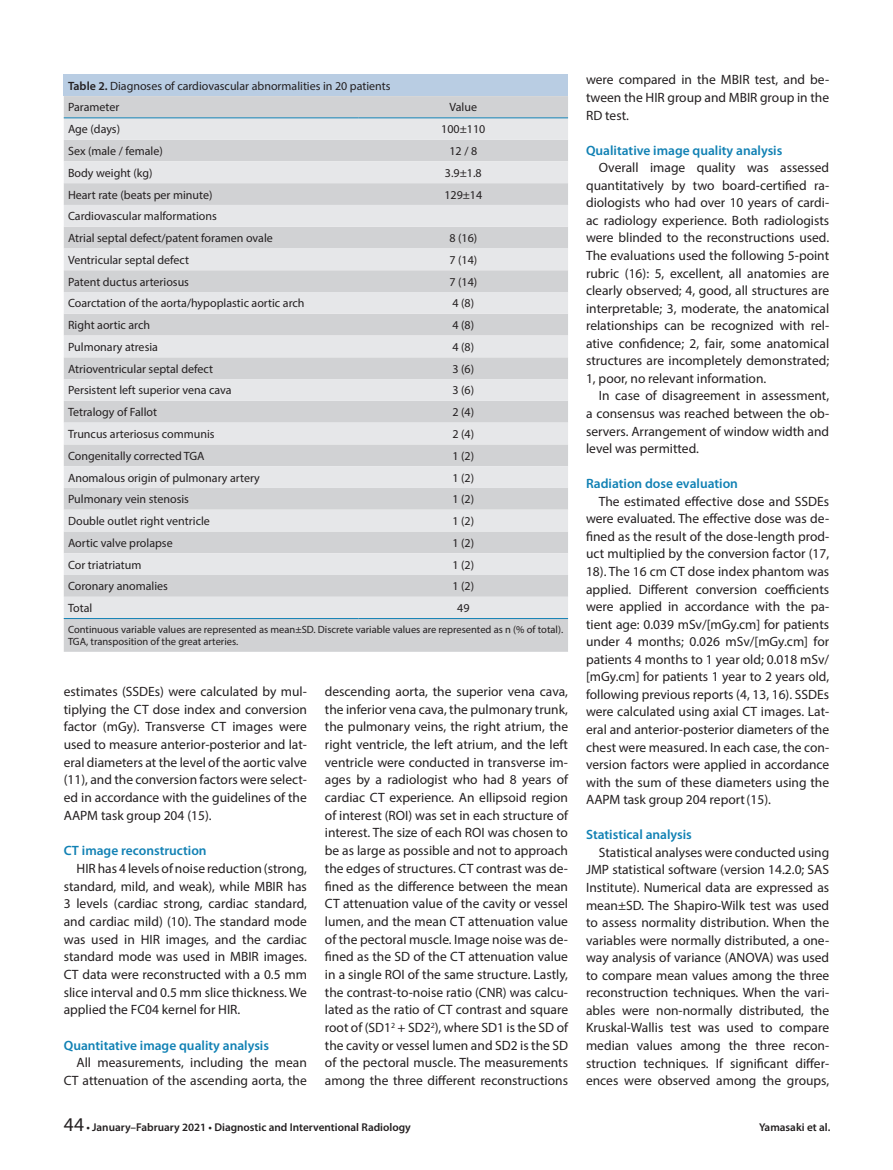
<style>
.page{position:relative;width:893px;height:1170px;background:#fff}
.page>*{position:absolute;margin:0;border:0;box-sizing:border-box;transform-origin:0 0}
.t1{font:13.5px/17.5px "Myriad Pro";color:#231f20;text-align:justify}
.t2{font:600 13.5px "Myriad Pro";color:#1181b4}
.Tablo_Metin{font:12px "Myriad Pro";color:#231f20}
.t3{font:600 11.25px "Myriad Pro";color:#231f20}
.Tablo_Metin-2{font:10.5px "Myriad Pro";color:#231f20}
.s1{font-weight:600}
.s2{font-weight:400;font-size:19.5px}
</style>
<div class="page">
<div style="left:64px;top:74px;width:504px;height:22px;background:#b9cde3"></div>
<div style="left:64px;top:96px;width:504px;height:555px;background:#d1d2d4"></div>
<svg style="left:64px;top:119px;width:504px;height:499px;fill:#e6e7e9"></svg>
<hr style="left:64px;top:118px;width:295px;height:1px;background:#1181b4">
<hr style="left:359px;top:118px;width:209px;height:1px;background:#1181b4">
<hr style="left:64px;top:618px;width:295px;height:1px;background:#1181b4">
<hr style="left:359px;top:618px;width:209px;height:1px;background:#1181b4">
<p class="Tablo_Metin" style="left:68px;top:78px;width:324px"><span class="s1">Table 2.</span> Diagnoses of cardiovascular abnormalities in 20 patients</p>
<p class="Tablo_Metin" style="left:68px;top:100px;width:53px">Parameter</p>
<p class="Tablo_Metin" style="left:450px;top:100px;width:29px">Value</p>
<p class="Tablo_Metin" style="left:68px;top:122px;width:54px">Age (days)</p>
<p class="Tablo_Metin" style="left:441px;top:122px;width:46px">100±110</p>
<p class="Tablo_Metin" style="left:68px;top:144px;width:96px">Sex (male / female)</p>
<p class="Tablo_Metin" style="left:449px;top:144px;width:29px">12 / 8</p>
<p class="Tablo_Metin" style="left:68px;top:165px;width:86px">Body weight (kg)</p>
<p class="Tablo_Metin" style="left:445px;top:165px;width:38px">3.9±1.8</p>
<p class="Tablo_Metin" style="left:68px;top:187px;width:146px">Heart rate (beats per minute)</p>
<p class="Tablo_Metin" style="left:444px;top:187px;width:39px">129±14</p>
<p class="Tablo_Metin" style="left:68px;top:209px;width:150px">Cardiovascular malformations</p>
<p class="Tablo_Metin" style="left:68px;top:231px;width:206px">Atrial septal defect/patent foramen ovale</p>
<p class="Tablo_Metin" style="left:449px;top:231px;width:29px">8 (16)</p>
<p class="Tablo_Metin" style="left:68px;top:252px;width:123px">Ventricular septal defect</p>
<p class="Tablo_Metin" style="left:449px;top:252px;width:29px">7 (14)</p>
<p class="Tablo_Metin" style="left:68px;top:274px;width:123px">Patent ductus arteriosus</p>
<p class="Tablo_Metin" style="left:449px;top:274px;width:29px">7 (14)</p>
<p class="Tablo_Metin" style="left:68px;top:296px;width:238px">Coarctation of the aorta/hypoplastic aortic arch</p>
<p class="Tablo_Metin" style="left:452px;top:296px;width:23px">4 (8)</p>
<p class="Tablo_Metin" style="left:68px;top:318px;width:84px">Right aortic arch</p>
<p class="Tablo_Metin" style="left:452px;top:318px;width:23px">4 (8)</p>
<p class="Tablo_Metin" style="left:68px;top:339px;width:91px">Pulmonary atresia</p>
<p class="Tablo_Metin" style="left:452px;top:339px;width:23px">4 (8)</p>
<p class="Tablo_Metin" style="left:68px;top:361px;width:146px">Atrioventricular septal defect</p>
<p class="Tablo_Metin" style="left:452px;top:361px;width:23px">3 (6)</p>
<p class="Tablo_Metin" style="left:68px;top:383px;width:165px">Persistent left superior vena cava</p>
<p class="Tablo_Metin" style="left:452px;top:383px;width:23px">3 (6)</p>
<p class="Tablo_Metin" style="left:68px;top:405px;width:91px">Tetralogy of Fallot</p>
<p class="Tablo_Metin" style="left:452px;top:405px;width:23px">2 (4)</p>
<p class="Tablo_Metin" style="left:68px;top:426px;width:148px">Truncus arteriosus communis</p>
<p class="Tablo_Metin" style="left:452px;top:426px;width:23px">2 (4)</p>
<p class="Tablo_Metin" style="left:68px;top:448px;width:138px">Congenitally corrected TGA</p>
<p class="Tablo_Metin" style="left:452px;top:448px;width:23px">1 (2)</p>
<p class="Tablo_Metin" style="left:68px;top:470px;width:193px">Anomalous origin of pulmonary artery</p>
<p class="Tablo_Metin" style="left:452px;top:470px;width:23px">1 (2)</p>
<p class="Tablo_Metin" style="left:68px;top:492px;width:123px">Pulmonary vein stenosis</p>
<p class="Tablo_Metin" style="left:452px;top:492px;width:23px">1 (2)</p>
<p class="Tablo_Metin" style="left:68px;top:513px;width:143px">Double outlet right ventricle</p>
<p class="Tablo_Metin" style="left:452px;top:513px;width:23px">1 (2)</p>
<p class="Tablo_Metin" style="left:68px;top:535px;width:106px">Aortic valve prolapse</p>
<p class="Tablo_Metin" style="left:452px;top:535px;width:23px">1 (2)</p>
<p class="Tablo_Metin" style="left:68px;top:557px;width:75px">Cor triatriatum</p>
<p class="Tablo_Metin" style="left:452px;top:557px;width:23px">1 (2)</p>
<p class="Tablo_Metin" style="left:68px;top:579px;width:101px">Coronary anomalies</p>
<p class="Tablo_Metin" style="left:452px;top:579px;width:23px">1 (2)</p>
<p class="Tablo_Metin" style="left:68px;top:600px;width:26px">Total</p>
<p class="Tablo_Metin" style="left:457px;top:600px;width:14px">49</p>
<p class="Tablo_Metin-2" style="left:68px;top:622px;width:497px">Continuous variable values are represented as mean±SD. Discrete variable values are represented as n (% of total).</p>
<p class="Tablo_Metin-2" style="left:68px;top:635px;width:172px">TGA, transposition of the great arteries.</p>
<p class="t1" style="left:64px;top:682px;width:245px">estimates (SSDEs) were calculated by mul&shy;tiplying the CT dose index and conversion factor (mGy). Transverse CT images were used to measure anterior-posterior and lat&shy;eral diameters at the level of the aortic valve (11), and the conversion factors were select&shy;ed in accordance with the guidelines of the AAPM task group 204 (15).</p>
<p class="t2" style="left:64px;top:842px;width:144px">CT image reconstruction</p>
<p class="t1" style="left:64px;top:859px;width:245px;text-indent:13px">HIR has 4 levels of noise reduction (strong, standard, mild, and weak), while MBIR has 3 levels (cardiac strong, cardiac standard, and cardiac mild) (10). The standard mode was used in HIR images, and the cardiac standard mode was used in MBIR images.<br>CT data were reconstructed with a 0.5 mm slice interval and 0.5 mm slice thickness. We applied the FC04 kernel for HIR.</p>
<p class="t2" style="left:64px;top:1036px;width:207px">Quantitative image quality analysis</p>
<p class="t1" style="left:64px;top:1053px;width:245px;text-align:right">All measurements, including the mean<br>CT attenuation of the ascending aorta, the</p>
<p class="t1" style="left:325px;top:682px;width:245px">descending aorta, the superior vena cava, the inferior vena cava, the pulmonary trunk, the pulmonary veins, the right atrium, the right ventricle, the left atrium, and the left ventricle were conducted in transverse im&shy;ages by a radiologist who had 8 years of cardiac CT experience. An ellipsoid region of interest (ROI) was set in each structure of interest. The size of each ROI was chosen to be as large as possible and not to approach the edges of structures. CT contrast was de&shy;fined as the difference between the mean CT attenuation value of the cavity or vessel lumen, and the mean CT attenuation value of the pectoral muscle. Image noise was de&shy;fined as the SD of the CT attenuation value in a single ROI of the same structure. Lastly, the contrast-to-noise ratio (CNR) was calcu&shy;lated as the ratio of CT contrast and square root of (SD1<sup>2</sup> + SD2<sup>2</sup>), where SD1 is the SD of the cavity or vessel lumen and SD2 is the SD of the pectoral muscle. The measurements among the three different reconstructions</p>
<p class="t1" style="left:586px;top:71px;width:245px">were compared in the MBIR test, and be&shy;tween the HIR group and MBIR group in the RD test.</p>
<p class="t2" style="left:586px;top:141px;width:198px">Qualitative image quality analysis</p>
<p class="t1" style="left:586px;top:159px;width:245px;text-indent:13px">Overall image quality was assessed quantitatively by two board-certified ra&shy;diologists who had over 10 years of cardi&shy;ac radiology experience. Both radiologists were blinded to the reconstructions used.<br>The evaluations used the following 5-point rubric (16): 5, excellent, all anatomies are clearly observed; 4, good, all structures are interpretable; 3, moderate, the anatomical relationships can be recognized with rel&shy;ative confidence; 2, fair, some anatomical structures are incompletely demonstrated; 1, poor, no relevant information.</p>
<p class="t1" style="left:586px;top:387px;width:245px;text-indent:13px">In case of disagreement in assessment, a consensus was reached between the ob&shy;servers. Arrangement of window width and level was permitted.</p>
<p class="t2" style="left:586px;top:475px;width:153px">Radiation dose evaluation</p>
<p class="t1" style="left:586px;top:492px;width:245px;text-indent:13px">The estimated effective dose and SSDEs were evaluated. The effective dose was de&shy;fined as the result of the dose-length prod&shy;uct multiplied by the conversion factor (17, 18). The 16 cm CT dose index phantom was applied. Different conversion coefficients were applied in accordance with the pa&shy;tient age: 0.039 mSv/[mGy.cm] for patients under 4 months; 0.026 mSv/[mGy.cm] for patients 4 months to 1 year old; 0.018 mSv/ [mGy.cm] for patients 1 year to 2 years old, following previous reports (4, 13, 16). SSDEs were calculated using axial CT images. Lat&shy;eral and anterior-posterior diameters of the chest were measured. In each case, the con&shy;version factors were applied in accordance with the sum of these diameters using the AAPM task group 204 report(15).</p>
<p class="t2" style="left:586px;top:826px;width:107px">Statistical analysis</p>
<p class="t1" style="left:586px;top:843px;width:245px;text-indent:13px">Statistical analyses were conducted using JMP statistical software (version 14.2.0; SAS Institute). Numerical data are expressed as mean±SD. The Shapiro-Wilk test was used to assess normality distribution. When the variables were normally distributed, a one&shy;way analysis of variance (ANOVA) was used to compare mean values among the three reconstruction techniques. When the vari&shy;ables were non-normally distributed, the Kruskal-Wallis test was used to compare median values among the three recon&shy;struction techniques. If significant differ&shy;ences were observed among the groups,</p>
<p class="t3" style="left:64px;top:1120px;width:348px"><span class="s2">44</span> • January–Fabruary 2021 • Diagnostic and Interventional Radiology</p>
<p class="t3" style="left:759px;top:1120px;width:73px">Yamasaki et al.</p>
</div>
